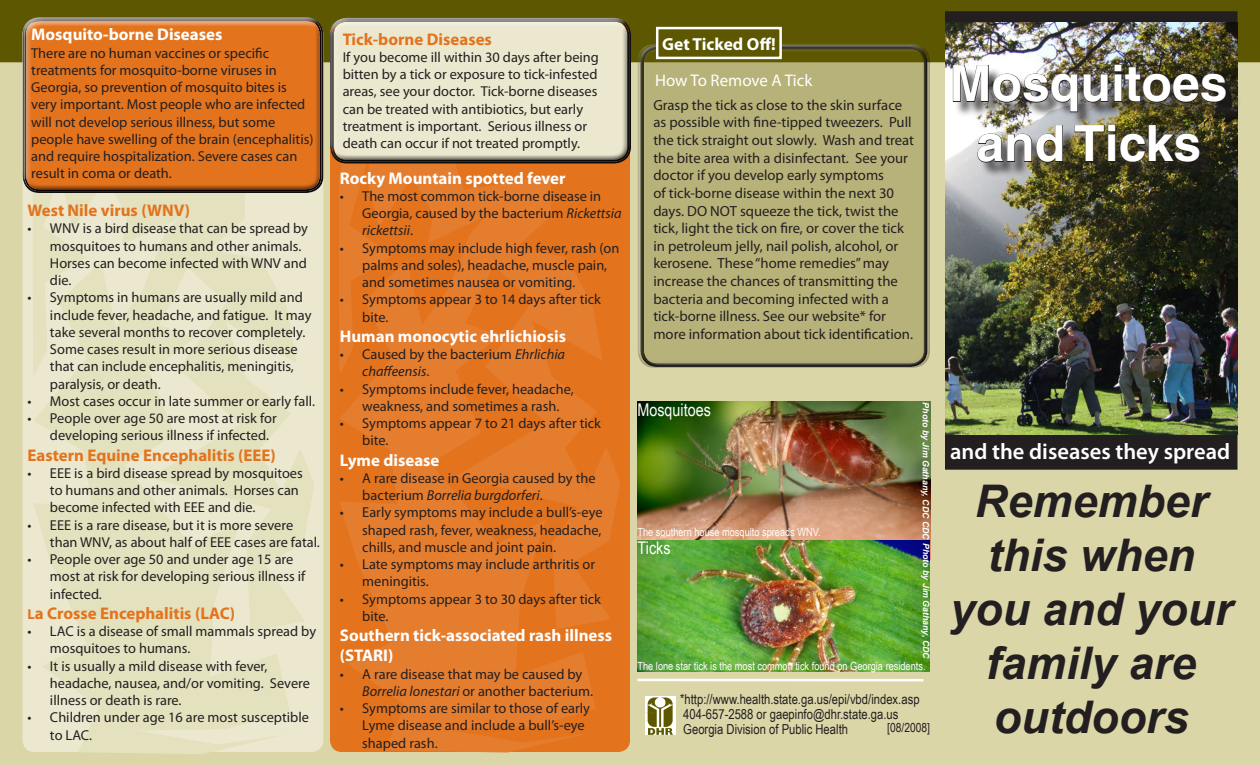
<style>
.page{position:relative;width:1260px;height:765px;background:#fff}
.page>*{position:absolute;margin:0;border:0;box-sizing:border-box;transform-origin:0 0}
.t1{font:700 50px/60px "Helvetica";color:#fff;text-align:center}
.t2{font:italic 700 45px/54px "Arial";color:#231f20;text-align:center}
.t3{font:600 22.5px "Myriad Pro";color:#fff}
.t4{font:17.5px "Arial Narrow";color:#fff}
.t5{font:700 17.5px "Myriad Pro";color:#fff}
.t6{font:700 16.88px/20.2px "Myriad Pro";color:#fff}
.t7{font:700 16.88px "Myriad Pro";color:#e3731d}
.t8{font:16.88px "Myriad Pro";color:#fff}
.t9{font:14.75px/17.6px "Myriad Pro";color:#231f20}
.t10{font:14.38px/17.2px "Myriad Pro";color:#231f20}
.t11{font:13.75px/15px "Arial Narrow";color:#231f20}
.t12{font:12.5px "Arial Narrow";color:#231f20}
.t13{font:11.25px "Arial Narrow";color:#fff}
.t14{font:italic 700 8.75px "Arial";color:#fff}
.s1{font-size:14.38px}
.s2{font-style:italic}
</style>
<div class="page">
<div style="left:0;top:62px;width:1260px;height:703px;background:#dbd6a8"></div>
<div style="left:0;top:0;width:1260px;height:62px;background:#5c5700"></div>
<div style="left:946px;top:12px;width:291px;height:35px;background:#231f20"></div>
<div style="left:945px;top:11px;width:293px;height:37px;border:1px solid #231f20"></div>
<div style="left:331px;top:23px;width:298px;height:728px;background:#e3731d;border-radius:11px"></div>
<svg style="left:339px;top:164px;width:281px;height:588px;fill:#e57d2f"></svg>
<div style="left:23px;top:23px;width:300px;height:728px;background:#ebe8cf;border-radius:11px"></div>
<svg style="left:33px;top:194px;width:281px;height:560px;fill:#e4e1bf"></svg>
<div style="left:946px;top:434px;width:291px;height:35px;background:#231f20"></div>
<img style="left:638px;top:402px;width:292px;height:139px">
<img style="left:638px;top:541px;width:292px;height:131px">
<img style="left:945px;top:22px;width:293px;height:413px">
<div style="left:955px;top:66px;width:305px;height:444px;background:#231f20;opacity:.75"></div>
<img style="left:953px;top:65px;width:155px;height:47px">
<img style="left:1114px;top:65px;width:113px;height:38px">
<img style="left:977px;top:125px;width:86px;height:38px">
<img style="left:1074px;top:125px;width:126px;height:38px">
<img style="left:645px;top:696px;width:30px;height:39px">
<div style="left:637px;top:43px;width:294px;height:326px;background:#231f20;opacity:.75"></div>
<div style="left:657px;top:28px;width:124px;height:30px;background:#5c5700"></div>
<div style="left:656px;top:27px;width:126px;height:32px;border:2px solid #fff"></div>
<hr style="left:638px;top:679px;width:285px;height:2px;background:#fff">
<div style="left:22px;top:16px;width:303px;height:178px;background:#231f20;opacity:.75"></div>
<div style="left:329px;top:16px;width:304px;height:148px;background:#231f20;opacity:.75"></div>
<p class="t6" style="left:31px;top:24px;width:193px">Mosquito-borne Diseases</p>
<p class="t10" style="left:31px;top:44px;width:284px">There are no human vaccines or specific treatments for mosquito-borne viruses in Georgia, so prevention of mosquito bites is very important. Most people who are infected will not develop serious illness, but some people have swelling of the brain (encephalitis) and require hospitalization. Severe cases can result in coma or death.</p>
<p class="t7" style="left:28px;top:199px;width:164px">West Nile virus (WNV)</p>
<p class="t10" style="left:50px;top:220px;width:260px;text-indent:-22px">• WNV is a bird disease that can be spread by mosquitoes to humans and other animals.<br>Horses can become infected with WNV and die.</p>
<p class="t10" style="left:50px;top:289px;width:263px;text-indent:-22px">• Symptoms in humans are usually mild and include fever, headache, and fatigue. It may take several months to recover completely.<br>Some cases result in more serious disease that can include encephalitis, meningitis, paralysis, or death.</p>
<p class="t10" style="left:27px;top:392px;width:289px">• Most cases occur in late summer or early fall.</p>
<p class="t10" style="left:50px;top:409px;width:228px;text-indent:-22px">• People over age 50 are most at risk for developing serious illness if infected.</p>
<p class="t7" style="left:28px;top:444px;width:250px">Eastern Equine Encephalitis (EEE)</p>
<p class="t10" style="left:50px;top:464px;width:254px;text-indent:-22px">• EEE is a bird disease spread by mosquitoes to humans and other animals. Horses can become infected with EEE and die.</p>
<p class="t10" style="left:50px;top:516px;width:271px;text-indent:-22px">• EEE is a rare disease, but it is more severe than WNV, as about half of EEE cases are fatal.</p>
<p class="t10" style="left:50px;top:550px;width:257px;text-indent:-22px">• People over age 50 and under age 15 are most at risk for developing serious illness if infected.</p>
<p class="t7" style="left:27px;top:602px;width:209px"><span class="s1">L</span>a Crosse Encephalitis (LAC)</p>
<p class="t10" style="left:50px;top:622px;width:268px;text-indent:-22px">• LAC is a disease of small mammals spread by mosquitoes to humans.</p>
<p class="t10" style="left:50px;top:657px;width:261px;text-indent:-22px">• It is usually a mild disease with fever, headache, nausea, and/or vomiting. Severe illness or death is rare.</p>
<p class="t10" style="left:50px;top:709px;width:260px;text-indent:-22px">• Children under age 16 are most susceptible to LAC.</p>
<p class="t7" style="left:343px;top:28px;width:151px">Tick-borne Diseases</p>
<p class="t10" style="left:343px;top:48px;width:258px">If you become ill within 30 days after being bitten by a tick or exposure to tick-infested areas, see your doctor. Tick-borne diseases can be treated with antibiotics, but early treatment is important. Serious illness or death can occur if not treated promptly.</p>
<p class="t6" style="left:340px;top:167px;width:227px">Rocky Mountain spotted fever</p>
<p class="t10" style="left:362px;top:187px;width:261px;text-indent:-22px">• The most common tick-borne disease in<br>Georgia, caused by the bacterium <span class="s2">Rickettsia rickettsii</span>.</p>
<p class="t10" style="left:362px;top:239px;width:259px;text-indent:-22px">• Symptoms may include high fever, rash (on palms and soles), headache, muscle pain, and sometimes nausea or vomiting.</p>
<p class="t10" style="left:362px;top:291px;width:240px;text-indent:-22px">• Symptoms appear 3 to 14 days after tick bite.</p>
<p class="t6" style="left:340px;top:326px;width:228px">Human monocytic ehrlichiosis</p>
<p class="t10" style="left:362px;top:345px;width:204px;text-indent:-22px">• Caused by the bacterium <span class="s2">Ehrlichia chaffeensis</span>.</p>
<p class="t10" style="left:340px;top:380px;width:235px;text-align:center">• Symptoms include fever, headache, weakness, and sometimes a rash.</p>
<p class="t10" style="left:362px;top:414px;width:240px;text-indent:-22px">• Symptoms appear 7 to 21 days after tick bite.</p>
<p class="t6" style="left:340px;top:449px;width:101px">Lyme disease</p>
<p class="t10" style="left:362px;top:469px;width:235px;text-indent:-22px">• A rare disease in Georgia caused by the bacterium <span class="s2">Borrelia burgdorferi</span>.</p>
<p class="t10" style="left:362px;top:504px;width:242px;text-align:justify;text-indent:-22px">• Early symptoms may include a bull’s-eye shaped rash, fever, weakness, headache, chills, and muscle and joint pain.</p>
<p class="t10" style="left:362px;top:555px;width:234px;text-indent:-22px">• Late symptoms may include arthritis or meningitis.</p>
<p class="t10" style="left:362px;top:590px;width:240px;text-indent:-22px">• Symptoms appear 3 to 30 days after tick bite.</p>
<p class="t6" style="left:340px;top:625px;width:274px">Southern tick-associated rash illness (STARI)</p>
<p class="t10" style="left:362px;top:665px;width:232px;text-indent:-22px">• A rare disease that may be caused by<br><span class="s2">Borrelia lonestari</span> or another bacterium.</p>
<p class="t10" style="left:362px;top:699px;width:229px;text-indent:-22px">• Symptoms are similar to those of early<br>Lyme disease and include a bull’s-eye shaped rash.</p>
<p class="t5" style="left:662px;top:32px;width:115px">Get Ticked Off!</p>
<p class="t8" style="left:655px;top:70px;width:159px">How To Remove A Tick</p>
<p class="t9" style="left:653px;top:96px;width:262px">Grasp the tick as close to the skin surface as possible with fine-tipped tweezers. Pull the tick straight out slowly. Wash and treat the bite area with a disinfectant. See your doctor if you develop early symptoms<br>of tick-borne disease within the next 30 days. DO NOT squeeze the tick, twist the tick, light the tick on fire, or cover the tick in petroleum jelly, nail polish, alcohol, or kerosene. These “home remedies” may increase the chances of transmitting the bacteria and becoming infected with a tick-borne illness. See our website* for more information about tick identification.</p>
<p class="t4" style="left:638px;top:397px;width:75px">Mosquitoes</p>
<p class="t13" style="left:638px;top:524px;width:185px">The southern house mosquito spreads WNV.</p>
<p class="t4" style="left:638px;top:535px;width:35px">Ticks</p>
<p class="t14" style="left:931px;top:402px;width:258px;rotate:90deg">Photo by Jim Gathany, CDC CDC Photo by Jim Gathany, CDC</p>
<p class="t13" style="left:638px;top:658px;width:290px">The lone star tick is the most common tick found on Georgia residents.</p>
<p class="t11" style="left:680px;top:691px;width:241px">*http://www.health.state.ga.us/epi/vbd/index.asp<br>404-657-2588 or gaepinfo@dhr.state.ga.us<br>Georgia Division of Public Health</p>
<p class="t12" style="left:887px;top:718px;width:44px">[08/2008]</p>
<h1 class="t1" style="left:950px;top:53px;width:279px">Mosquitoes and Ticks</h1>
<h3 class="t3" style="left:950px;top:438px;width:282px">and the diseases they spread</h3>
<h2 class="t2" style="left:950px;top:476px;width:284px">Remember this when you and your family are outdoors</h2>
</div>
